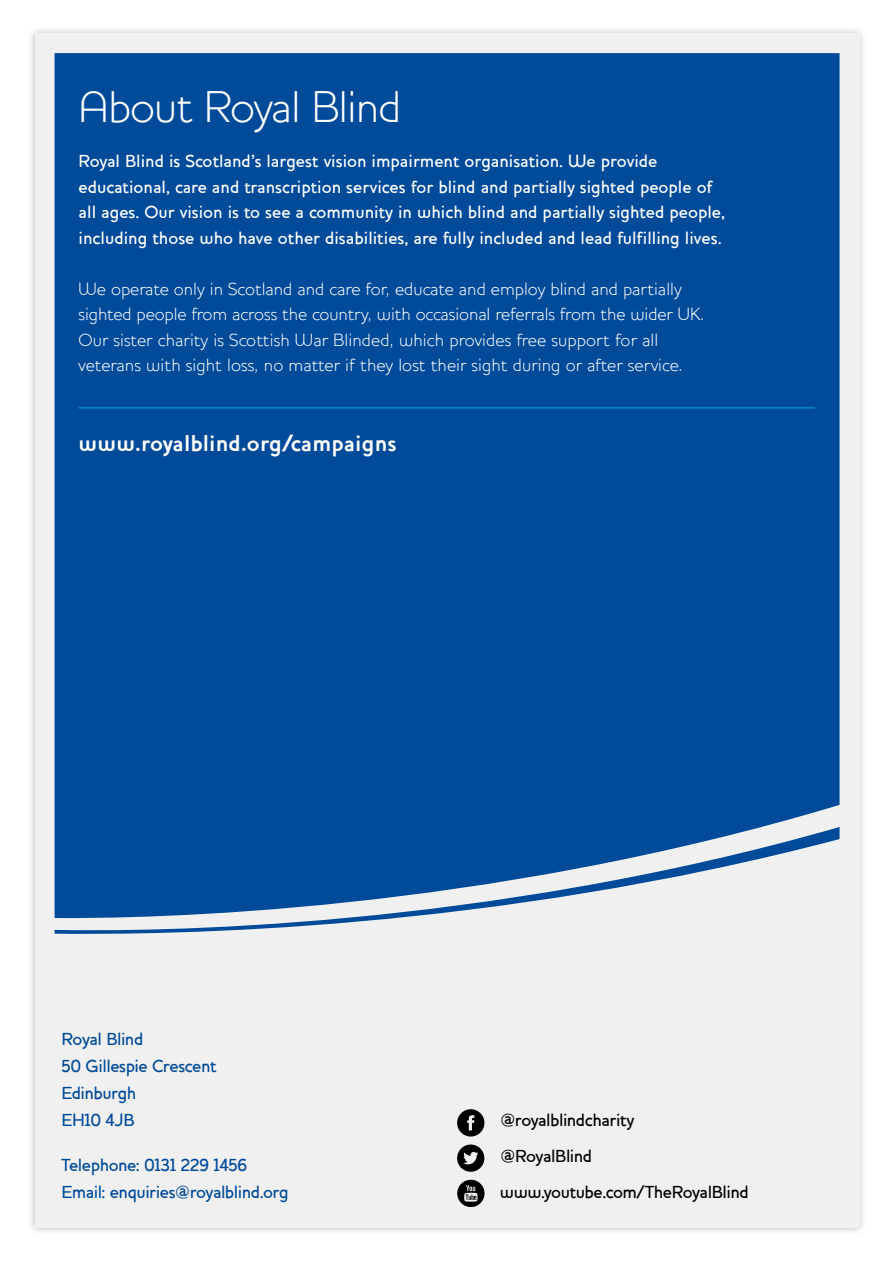
<style>
.page{position:relative;width:893px;height:1263px;background:#fff}
.page>*{position:absolute;margin:0;border:0;box-sizing:border-box;transform-origin:0 0}
.t1{font:300 45px "Houschka";letter-spacing:-.02em;color:#fff}
.t2{font:700 23.25px "Houschka";letter-spacing:.005em;color:#fff}
.t3{font:500 18px/25.5px "Houschka";color:#fff}
.t4{font:300 18px/25.5px "Houschka";color:#fff}
.t5{font:500 18px/27px "Houschka";letter-spacing:-.025em;color:#004a9a}
.t6{font:500 18px/36px "Houschka";letter-spacing:-.025em;color:#000}
</style>
<div class="page">
<div style="left:26px;top:25px;width:842px;height:1211px;background:#000;opacity:.25"></div>
<div style="left:35px;top:33px;width:824px;height:1195px;background:#f0f0f0"></div>
<div style="left:55px;top:53px;width:784px;height:774px;background:#004a9a"></div>
<div style="left:457px;top:1180px;width:28px;height:27px;background:#000;border-radius:50%"></div>
<svg style="left:464px;top:1185px;width:14px;height:17px"></svg>
<div style="left:457px;top:1144px;width:27px;height:28px;background:#000;border-radius:50%"></div>
<svg style="left:463px;top:1152px;width:15px;height:13px"></svg>
<div style="left:457px;top:1109px;width:27px;height:27px;background:#000;border-radius:50%"></div>
<svg style="left:467px;top:1115px;width:7px;height:15px"></svg>
<hr style="left:79px;top:407px;width:736px;height:1px;background:#009fe3">
<svg style="left:55px;top:827px;width:784px;height:107px;fill:#004a9a"></svg>
<h1 class="t1" style="left:79px;top:80px;width:324px">About Royal Blind</h1>
<p class="t3" style="left:79px;top:148px;width:648px">Royal Blind is Scotland’s largest vision impairment organisation. We provide educational, care and transcription services for blind and partially sighted people of all ages. Our vision is to see a community in which blind and partially sighted people, including those who have other disabilities, are fully included and lead fulfilling lives.</p>
<p class="t4" style="left:79px;top:276px;width:627px">We operate only in Scotland and care for, educate and employ blind and partially sighted people from across the country, with occasional referrals from the wider UK.<br>Our sister charity is Scottish War Blinded, which provides free support for all veterans with sight loss, no matter if they lost their sight during or after service.</p>
<p class="t2" style="left:79px;top:429px;width:320px">www.royalblind.org/campaigns</p>
<p class="t5" style="left:62px;top:1025px;width:156px">Royal Blind<br>50 Gillespie Crescent<br>Edinburgh<br>EH10 4JB</p>
<p class="t5" style="left:62px;top:1151px;width:228px">Telephone: 0131 229 1456<br>Email: enquiries@royalblind.org</p>
<p class="t6" style="left:500px;top:1102px;width:250px">@royalblindcharity<br>@RoyalBlind www.youtube.com/TheRoyalBlind</p>
</div>
